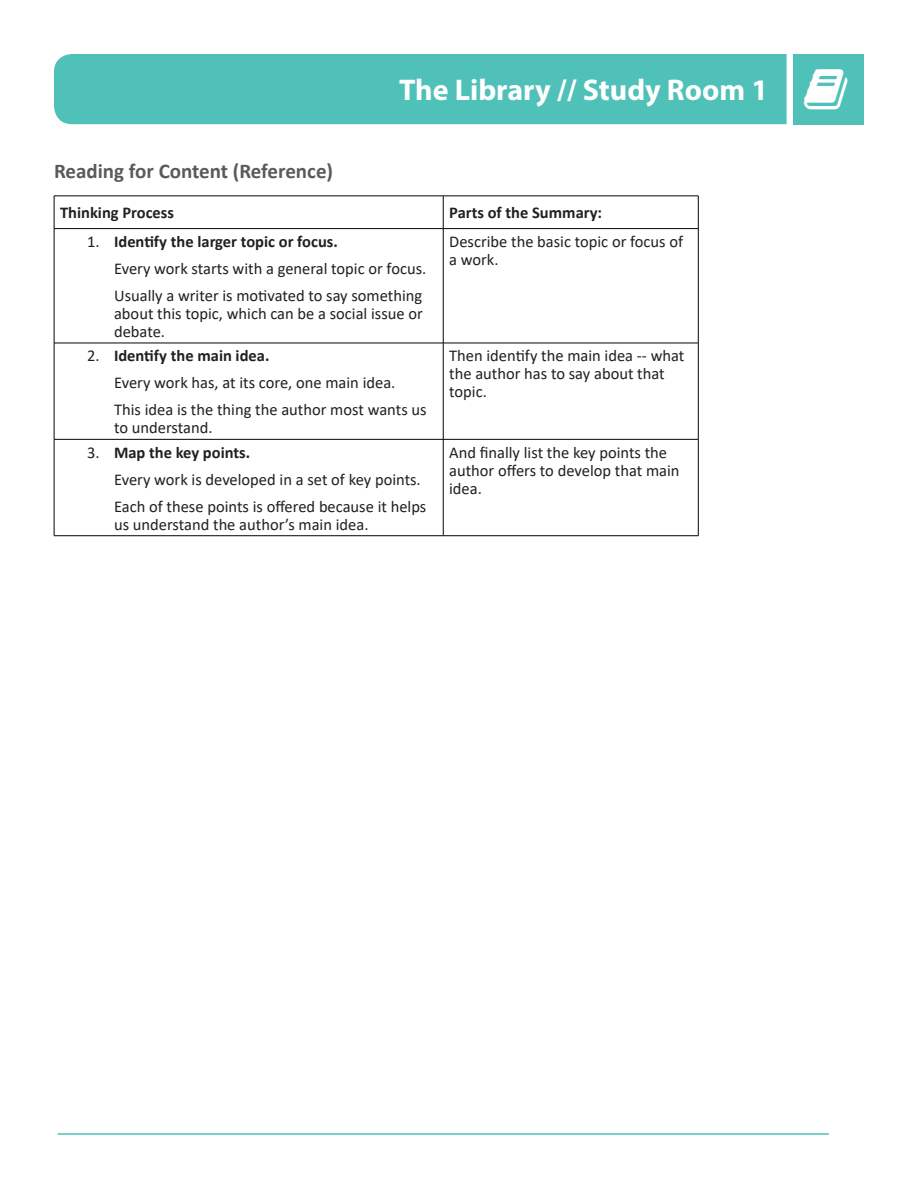
<style>
.page{position:relative;width:918px;height:1188px;background:#fff}
.page>*{position:absolute;margin:0;border:0;box-sizing:border-box;transform-origin:0 0}
.t1{font:700 30px "Myriad Pro";color:#fff}
.t2{font:700 21px "Calibri";color:#5a5a5d}
.t3{font:16.5px/27px "Calibri";color:#231f20}
.t4{font:700 16.5px "Calibri";color:#231f20}
.s1{font-weight:700}
</style>
<div class="page">
<div style="left:794px;top:54px;width:70px;height:70px;background:#4fc1b8"></div>
<div style="left:54px;top:54px;width:733px;height:70px;background:#4fc1b8"></div>
<hr style="left:58px;top:1133px;width:771px;height:2px;background:#4fc1b8">
<hr style="left:54px;top:196px;width:389px;height:1px;background:#040503">
<hr style="left:443px;top:196px;width:255px;height:1px;background:#040503">
<hr style="left:54px;top:228px;width:389px;height:1px;background:#040503">
<hr style="left:443px;top:228px;width:255px;height:1px;background:#040503">
<hr style="left:54px;top:343px;width:389px;height:1px;background:#040503">
<hr style="left:443px;top:343px;width:255px;height:1px;background:#040503">
<hr style="left:54px;top:439px;width:389px;height:1px;background:#040503">
<hr style="left:443px;top:439px;width:255px;height:1px;background:#040503">
<hr style="left:54px;top:535px;width:389px;height:1px;background:#040503">
<hr style="left:443px;top:535px;width:255px;height:1px;background:#040503">
<hr style="left:54px;top:196px;width:1px;height:33px;background:#040503">
<hr style="left:54px;top:229px;width:1px;height:114px;background:#040503">
<hr style="left:54px;top:343px;width:1px;height:96px;background:#040503">
<hr style="left:54px;top:439px;width:1px;height:97px;background:#040503">
<hr style="left:443px;top:196px;width:1px;height:33px;background:#040503">
<hr style="left:698px;top:196px;width:1px;height:33px;background:#040503">
<hr style="left:443px;top:229px;width:1px;height:114px;background:#040503">
<hr style="left:698px;top:229px;width:1px;height:114px;background:#040503">
<hr style="left:443px;top:343px;width:1px;height:96px;background:#040503">
<hr style="left:698px;top:343px;width:1px;height:96px;background:#040503">
<hr style="left:443px;top:439px;width:1px;height:97px;background:#040503">
<hr style="left:698px;top:439px;width:1px;height:97px;background:#040503">
<h1 class="t1" style="left:399px;top:71px;width:370px">The Library // Study Room 1</h1>
<p class="t2" style="left:54px;top:156px;width:281px">Reading for Content (Reference)</p>
<p class="t4" style="left:60px;top:201px;width:115px">Thinking Process</p>
<p class="t4" style="left:449px;top:201px;width:154px">Parts of the Summary:</p>
<p class="t3" style="left:114px;top:228px;width:314px;text-indent:-27px">1. <span class="s1">Identify the larger topic or focus.<br></span>Every work starts with a general topic or focus.<br>Usually a writer is motivated to say something</p>
<p class="t3" style="left:114px;top:304px;width:310px;line-height:18px">about this topic, which can be a social issue or debate.</p>
<p class="t3" style="left:449px;top:232px;width:235px;line-height:18px">Describe the basic topic or focus of a work.</p>
<p class="t3" style="left:114px;top:342px;width:314px;text-indent:-27px">2. <span class="s1">Identify the main idea.<br></span>Every work has, at its core, one main idea.<br>This idea is the thing the author most wants us</p>
<p class="t3" style="left:114px;top:414px;width:100px">to understand.</p>
<p class="t3" style="left:114px;top:438px;width:314px;text-indent:-27px">3. <span class="s1">Map the key points.<br></span>Every work is developed in a set of key points.<br>Each of these points is offered because it helps</p>
<p class="t3" style="left:114px;top:510px;width:256px">us understand the author’s main idea.</p>
<p class="t3" style="left:449px;top:346px;width:237px;line-height:18px">Then identify the main idea -- what the author has to say about that topic.</p>
<p class="t3" style="left:449px;top:443px;width:232px;line-height:18px">And finally list the key points the author offers to develop that main idea.</p>
</div>
